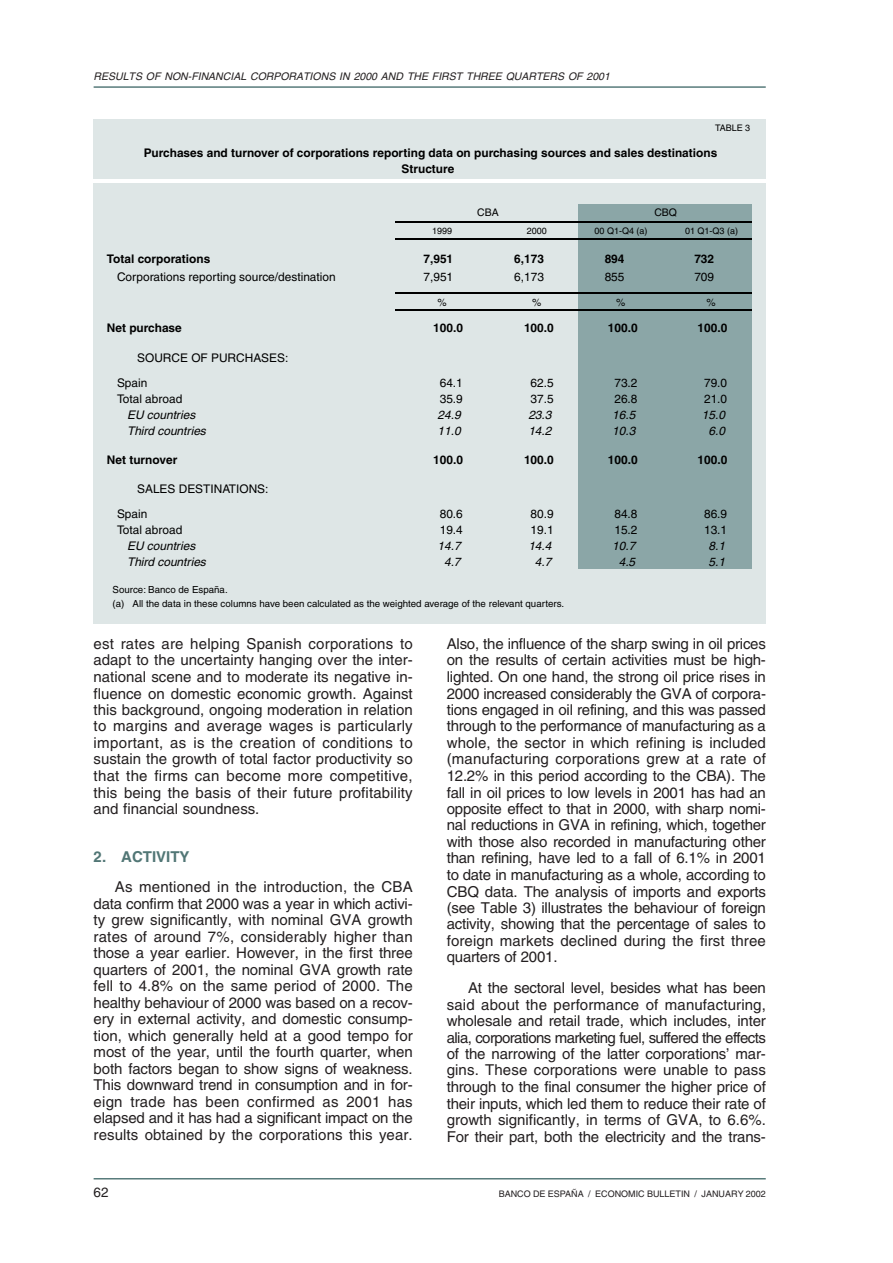
<style>
.page{position:relative;width:893px;height:1263px;background:#fff}
.page>*{position:absolute;margin:0;border:0;box-sizing:border-box;transform-origin:0 0}
.t1{font:15px/16.5px "Helvetica";letter-spacing:.005em;color:#231f20;text-align:justify}
.t2{font:700 15px "Helvetica";color:#517675}
.t3{font:13.5px "Helvetica";color:#231f20}
.t4{font:700 11.85px/15.9px "Helvetica";color:#000;text-align:center}
.t5{font:11.85px/25.5px "Helvetica";color:#000}
.t6{font:italic 11.85px "Helvetica";color:#000}
.t7{font:italic 10.5px "Helvetica";color:#231f20}
.t8{font:10.5px "Helvetica";color:#000}
.t9{font:9.75px/14.1px "Helvetica";color:#000}
.t10{font:9px "Helvetica";color:#231f20}
.t11{font:9px "Helvetica";color:#000}
</style>
<div class="page">
<hr style="left:94px;top:86px;width:671px;height:2px;background:#517675">
<hr style="left:94px;top:1178px;width:671px;height:1px;background:#517675">
<div style="left:94px;top:183px;width:671px;height:440px;background:#dee6e6"></div>
<div style="left:94px;top:119px;width:671px;height:60px;background:#dee6e6"></div>
<div style="left:578px;top:204px;width:174px;height:365px;background:#8ba6a7"></div>
<hr style="left:396px;top:222px;width:356px;height:1px;background:#000">
<hr style="left:396px;top:239px;width:356px;height:1px;background:#000">
<hr style="left:396px;top:293px;width:356px;height:1px;background:#000">
<hr style="left:396px;top:310px;width:356px;height:1px;background:#000">
<p class="t7" style="left:94px;top:72px;width:520px">RESULTS OF NON-FINANCIAL CORPORATIONS IN 2000 AND THE FIRST THREE QUARTERS OF 2001</p>
<p class="t11" style="left:715px;top:124px;width:36px">TABLE 3</p>
<p class="t4" style="left:144px;top:146px;width:575px">Purchases and turnover of corporations reporting data on purchasing sources and sales destinations<br>Structure</p>
<p class="t8" style="left:477px;top:208px;width:23px">CBA</p>
<p class="t8" style="left:654px;top:208px;width:24px">CBQ</p>
<p class="t11" style="left:432px;top:228px;width:22px">1999</p>
<p class="t11" style="left:527px;top:228px;width:22px">2000</p>
<p class="t11" style="left:594px;top:228px;width:55px">00 Q1-Q4 (a)</p>
<p class="t11" style="left:685px;top:228px;width:55px">01 Q1-Q3 (a)</p>
<p class="t4" style="left:107px;top:252px;width:105px">Total corporations</p>
<p class="t4" style="left:423px;top:252px;width:31px">7,951</p>
<p class="t4" style="left:514px;top:252px;width:31px">6,173</p>
<p class="t4" style="left:604px;top:252px;width:21px">894</p>
<p class="t4" style="left:694px;top:252px;width:21px">732</p>
<p class="t5" style="left:117px;top:265px;width:220px">Corporations reporting source/destination</p>
<p class="t5" style="left:423px;top:265px;width:31px">7,951</p>
<p class="t5" style="left:514px;top:265px;width:31px">6,173</p>
<p class="t5" style="left:604px;top:265px;width:21px">855</p>
<p class="t5" style="left:694px;top:265px;width:21px">709</p>
<p class="t8" style="left:437px;top:298px;width:11px">%</p>
<p class="t8" style="left:532px;top:298px;width:11px">%</p>
<p class="t8" style="left:616px;top:298px;width:11px">%</p>
<p class="t8" style="left:706px;top:298px;width:11px">%</p>
<p class="t4" style="left:107px;top:321px;width:76px">Net purchase</p>
<p class="t4" style="left:433px;top:321px;width:31px">100.0</p>
<p class="t4" style="left:524px;top:321px;width:31px">100.0</p>
<p class="t4" style="left:608px;top:321px;width:31px">100.0</p>
<p class="t4" style="left:697px;top:321px;width:31px">100.0</p>
<p class="t5" style="left:117px;top:346px;width:173px;text-indent:20px">SOURCE OF PURCHASES:<br>Spain</p>
<p class="t5" style="left:439px;top:372px;width:25px">64.1</p>
<p class="t5" style="left:530px;top:372px;width:25px">62.5</p>
<p class="t5" style="left:614px;top:372px;width:25px">73.2</p>
<p class="t5" style="left:704px;top:372px;width:25px">79.0</p>
<p class="t5" style="left:117px;top:387px;width:67px">Total abroad</p>
<p class="t5" style="left:439px;top:387px;width:25px">35.9</p>
<p class="t5" style="left:530px;top:387px;width:25px">37.5</p>
<p class="t5" style="left:614px;top:387px;width:25px">26.8</p>
<p class="t5" style="left:704px;top:387px;width:25px">21.0</p>
<p class="t6" style="left:127px;top:410px;width:72px">EU countries</p>
<p class="t6" style="left:437px;top:410px;width:27px">24.9</p>
<p class="t6" style="left:528px;top:410px;width:27px">23.3</p>
<p class="t6" style="left:612px;top:410px;width:27px">16.5</p>
<p class="t6" style="left:702px;top:410px;width:27px">15.0</p>
<p class="t6" style="left:127px;top:426px;width:83px">Third countries</p>
<p class="t6" style="left:437px;top:426px;width:27px">11.0</p>
<p class="t6" style="left:528px;top:426px;width:27px">14.2</p>
<p class="t6" style="left:612px;top:426px;width:27px">10.3</p>
<p class="t6" style="left:708px;top:426px;width:20px">6.0</p>
<p class="t4" style="left:107px;top:453px;width:72px">Net turnover</p>
<p class="t4" style="left:433px;top:453px;width:31px">100.0</p>
<p class="t4" style="left:524px;top:453px;width:31px">100.0</p>
<p class="t4" style="left:608px;top:453px;width:31px">100.0</p>
<p class="t4" style="left:697px;top:453px;width:31px">100.0</p>
<p class="t5" style="left:117px;top:478px;width:153px;line-height:24.9px;text-indent:20px">SALES DESTINATIONS:<br>Spain</p>
<p class="t5" style="left:439px;top:502px;width:25px">80.6</p>
<p class="t5" style="left:530px;top:502px;width:25px">80.9</p>
<p class="t5" style="left:614px;top:502px;width:25px">84.8</p>
<p class="t5" style="left:704px;top:502px;width:25px">86.9</p>
<p class="t5" style="left:117px;top:518px;width:67px">Total abroad</p>
<p class="t5" style="left:439px;top:518px;width:25px">19.4</p>
<p class="t5" style="left:530px;top:518px;width:25px">19.1</p>
<p class="t5" style="left:614px;top:518px;width:25px">15.2</p>
<p class="t5" style="left:704px;top:518px;width:25px">13.1</p>
<p class="t6" style="left:127px;top:541px;width:72px">EU countries</p>
<p class="t6" style="left:437px;top:541px;width:27px">14.7</p>
<p class="t6" style="left:528px;top:541px;width:27px">14.4</p>
<p class="t6" style="left:612px;top:541px;width:27px">10.7</p>
<p class="t6" style="left:708px;top:541px;width:20px">8.1</p>
<p class="t6" style="left:127px;top:557px;width:83px">Third countries</p>
<p class="t6" style="left:444px;top:557px;width:20px">4.7</p>
<p class="t6" style="left:535px;top:557px;width:20px">4.7</p>
<p class="t6" style="left:618px;top:557px;width:20px">4.5</p>
<p class="t6" style="left:708px;top:557px;width:20px">5.1</p>
<p class="t9" style="left:112px;top:584px;width:453px">Source: Banco de España.<br>(a) All the data in these columns have been calculated as the weighted average of the relevant quarters.</p>
<p class="t1" style="left:94px;top:637px;width:320px">est rates are helping Spanish corporations to adapt to the uncertainty hanging over the inter&shy;national scene and to moderate its negative in&shy;fluence on domestic economic growth. Against this background, ongoing moderation in relation to margins and average wages is particularly important, as is the creation of conditions to sustain the growth of total factor productivity so that the firms can become more competitive, this being the basis of their future profitability and financial soundness.</p>
<p class="t2" style="left:94px;top:851px;width:97px">2. ACTIVITY</p>
<p class="t1" style="left:94px;top:880px;width:320px;text-indent:21px">As mentioned in the introduction, the CBA data confirm that 2000 was a year in which activi&shy;ty grew significantly, with nominal GVA growth rates of around 7%, considerably higher than those a year earlier. However, in the first three quarters of 2001, the nominal GVA growth rate fell to 4.8% on the same period of 2000. The healthy behaviour of 2000 was based on a recov&shy;ery in external activity, and domestic consump&shy;tion, which generally held at a good tempo for most of the year, until the fourth quarter, when both factors began to show signs of weakness.<br>This downward trend in consumption and in for&shy;eign trade has been confirmed as 2001 has elapsed and it has had a significant impact on the results obtained by the corporations this year.</p>
<p class="t1" style="left:447px;top:637px;width:321px">Also, the influence of the sharp swing in oil prices on the results of certain activities must be high&shy;lighted. On one hand, the strong oil price rises in 2000 increased considerably the GVA of corpora&shy;tions engaged in oil refining, and this was passed through to the performance of manufacturing as a whole, the sector in which refining is included (manufacturing corporations grew at a rate of 12.2% in this period according to the CBA). The fall in oil prices to low levels in 2001 has had an opposite effect to that in 2000, with sharp nomi&shy;nal reductions in GVA in refining, which, together with those also recorded in manufacturing other than refining, have led to a fall of 6.1% in 2001 to date in manufacturing as a whole, according to CBQ data. The analysis of imports and exports (see Table 3) illustrates the behaviour of foreign activity, showing that the percentage of sales to foreign markets declined during the first three quarters of 2001.</p>
<p class="t1" style="left:447px;top:981px;width:320px;text-indent:21px">At the sectoral level, besides what has been said about the performance of manufacturing, wholesale and retail trade, which includes, inter alia, corporations marketing fuel, suffered the effects of the narrowing of the latter corporations’ mar&shy;gins. These corporations were unable to pass through to the final consumer the higher price of their inputs, which led them to reduce their rate of growth significantly, in terms of GVA, to 6.6%.<br>For their part, both the electricity and the trans-</p>
<p class="t3" style="left:94px;top:1188px;width:16px">62</p>
<p class="t10" style="left:499px;top:1190px;width:268px">BANCO DE ESPAÑA / ECONOMIC BULLETIN / JANUARY 2002</p>
</div>
